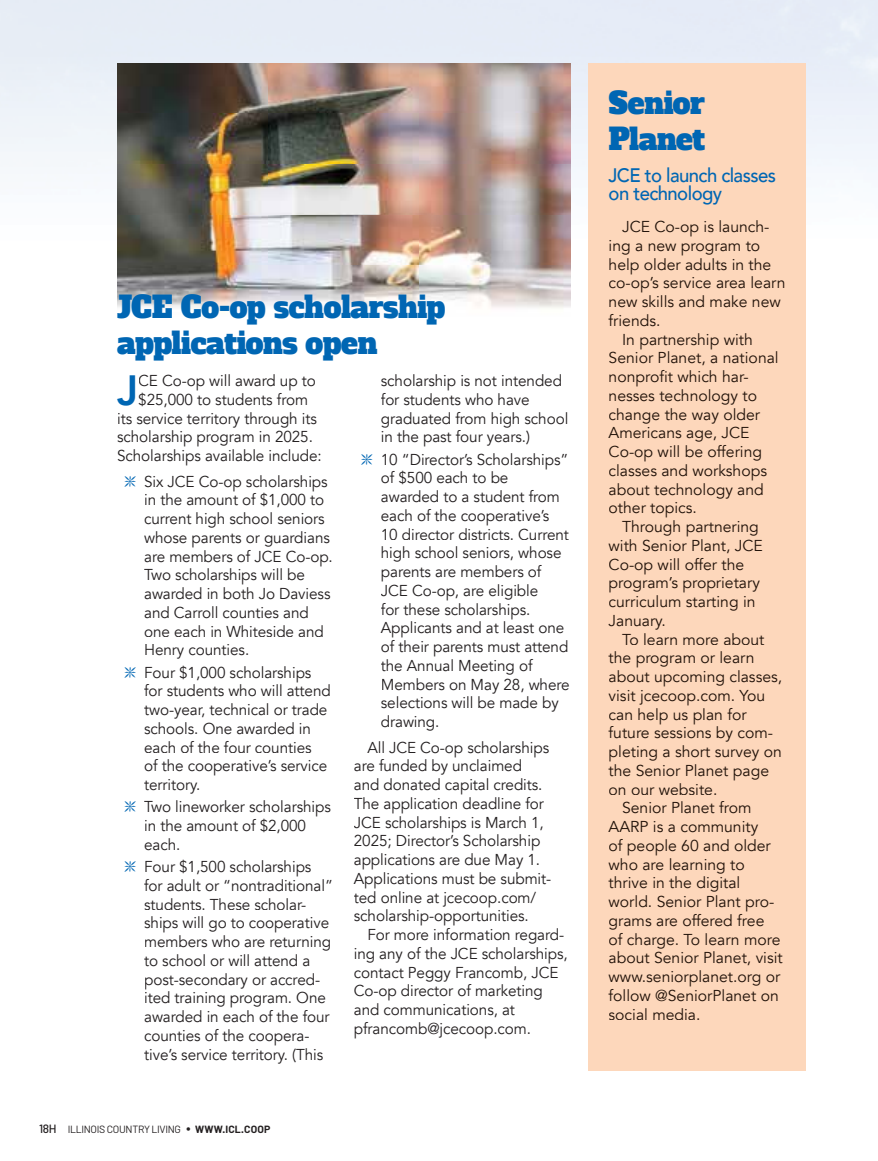
<style>
.page{position:relative;width:878px;height:1161px;background:#fff}
.page>*{position:absolute;margin:0;border:0;box-sizing:border-box;transform-origin:0 0}
.t1{font:800 42.3px "Avenir";color:#0066b3}
.t2{font:30px/36px "Alfa Slab One";letter-spacing:-.01em;color:#0066b3;scale:.95 1}
.t3{font:500 19.5px/18px "Avenir";letter-spacing:-.03em;color:#0066b3;scale:.95 1}
.t4{font:15.75px/18.8px "Avenir";letter-spacing:-.005em;color:#231f20}
.t5{font:15.75px "Avenir";color:#211209}
.t6{font:10.5px "Barlow";letter-spacing:-.03em;color:#231f20}
.s1{font-weight:500;font-size:12px}
.s2{font-size:15px}
.s3{font-weight:700}
</style>
<div class="page">
<img style="left:570px;top:105px;width:18px;height:202px">
<img style="left:117px;top:63px;width:453px;height:248px">
<div style="left:588px;top:63px;width:218px;height:1008px;background:#fdd7bb"></div>
<h2 class="t2" style="left:117px;top:289px;width:347px">JCE Co-op scholarship applications open</h2>
<h1 class="t1" style="left:117px;top:357px;width:23px">J</h1>
<p class="t4" style="left:138px;top:372px;width:179px">CE Co-op will award up to</p>
<p class="t4" style="left:381px;top:372px;width:189px">scholarship is not intended for students who have graduated from high school in the past four years.)</p>
<p class="t4" style="left:381px;top:450px;width:190px">10 “Director’s Scholarships” of $500 each to be awarded to a student from each of the cooperative’s<br>10 director districts. Current high school seniors, whose parents are members of<br>JCE Co-op, are eligible<br>for these scholarships.<br>Applicants and at least one of their parents must attend the Annual Meeting of<br>Members on May 28, where selections will be made by drawing.</p>
<p class="t4" style="left:354px;top:738px;width:199px;text-indent:14px">All JCE Co-op scholarships are funded by unclaimed and donated capital credits.<br>The application deadline for<br>JCE scholarships is March 1,<br>2025; Director’s Scholarship applications are due May 1.<br>Applications must be submit&shy;ted online at jcecoop.com/ scholarship-opportunities.</p>
<p class="t4" style="left:354px;top:926px;width:215px;text-indent:14px">For more information regard&shy;ing any of the JCE scholarships, contact Peggy Francomb, JCE<br>Co-op director of marketing and communications, at pfrancomb@jcecoop.com.</p>
<p class="t4" style="left:138px;top:390px;width:171px">$25,000 to students from</p>
<p class="t4" style="left:117px;top:409px;width:201px">its service territory through its</p>
<p class="t4" style="left:117px;top:428px;width:197px">scholarship program in 2025.</p>
<p class="t4" style="left:117px;top:447px;width:206px">Scholarships available include:</p>
<p class="t4" style="left:144px;top:472px;width:190px">Six JCE Co-op scholarships in the amount of $1,000 to current high school seniors whose parents or guardians are members of JCE Co-op.<br>Two scholarships will be awarded in both Jo Daviess and Carroll counties and one each in Whiteside and<br>Henry counties.</p>
<p class="t4" style="left:144px;top:663px;width:188px">Four $1,000 scholarships for students who will attend two-year, technical or trade schools. One awarded in each of the four counties<br>of the cooperative’s service territory.</p>
<p class="t4" style="left:144px;top:798px;width:188px">Two lineworker scholarships in the amount of $2,000 each.</p>
<p class="t4" style="left:144px;top:858px;width:190px">Four $1,500 scholarships for adult or “nontraditional” students. These scholar&shy;ships will go to cooperative members who are returning to school or will attend a post-secondary or accred&shy;ited training program. One awarded in each of the four counties of the coopera&shy;tive’s service territory. (This</p>
<p class="t6" style="left:39px;top:1123px;width:233px"><span class="s1">18H</span> ILLINOIS COUNTRY LIVING <span class="s2">•</span> <span class="s3">WWW.ICL.COOP</span></p>
<h2 class="t2" style="left:608px;top:86px;width:103px">Senior<br>Planet</h2>
<p class="t3" style="left:608px;top:165px;width:178px">JCE to launch classes on technology</p>
<p class="t5" style="left:622px;top:217px;width:149px">JCE Co-op is launch-</p>
<p class="t5" style="left:608px;top:236px;width:153px">ing a new program to</p>
<p class="t5" style="left:608px;top:255px;width:164px">help older adults in the</p>
<p class="t5" style="left:608px;top:274px;width:178px">co-op’s service area learn</p>
<p class="t5" style="left:608px;top:292px;width:174px">new skills and make new</p>
<p class="t5" style="left:608px;top:311px;width:53px">friends.</p>
<p class="t5" style="left:622px;top:330px;width:132px">In partnership with</p>
<p class="t5" style="left:608px;top:349px;width:172px">Senior Planet, a national</p>
<p class="t5" style="left:608px;top:367px;width:142px">nonprofit which har-</p>
<p class="t5" style="left:608px;top:386px;width:150px">nesses technology to</p>
<p class="t5" style="left:608px;top:405px;width:153px">change the way older</p>
<p class="t5" style="left:608px;top:424px;width:142px">Americans age, JCE</p>
<p class="t5" style="left:608px;top:442px;width:155px">Co-op will be offering</p>
<p class="t5" style="left:608px;top:461px;width:160px">classes and workshops</p>
<p class="t5" style="left:608px;top:480px;width:157px">about technology and</p>
<p class="t5" style="left:608px;top:499px;width:90px">other topics.</p>
<p class="t5" style="left:622px;top:517px;width:138px">Through partnering</p>
<p class="t5" style="left:608px;top:536px;width:156px">with Senior Plant, JCE</p>
<p class="t5" style="left:608px;top:555px;width:137px">Co-op will offer the</p>
<p class="t5" style="left:608px;top:574px;width:153px">program’s proprietary</p>
<p class="t5" style="left:608px;top:592px;width:148px">curriculum starting in</p>
<p class="t5" style="left:608px;top:611px;width:59px">January.</p>
<p class="t5" style="left:622px;top:630px;width:144px">To learn more about</p>
<p class="t5" style="left:608px;top:649px;width:147px">the program or learn</p>
<p class="t5" style="left:608px;top:667px;width:175px">about upcoming classes,</p>
<p class="t5" style="left:608px;top:686px;width:158px">visit jcecoop.com. You</p>
<p class="t5" style="left:608px;top:705px;width:139px">can help us plan for</p>
<p class="t5" style="left:608px;top:724px;width:166px">future sessions by com-</p>
<p class="t5" style="left:608px;top:742px;width:175px">pleting a short survey on</p>
<p class="t5" style="left:608px;top:761px;width:162px">the Senior Planet page</p>
<p class="t5" style="left:608px;top:780px;width:110px">on our website.</p>
<p class="t5" style="left:622px;top:799px;width:131px">Senior Planet from</p>
<p class="t5" style="left:608px;top:817px;width:151px">AARP is a community</p>
<p class="t5" style="left:608px;top:836px;width:164px">of people 60 and older</p>
<p class="t5" style="left:608px;top:855px;width:138px">who are learning to</p>
<p class="t5" style="left:608px;top:874px;width:133px">thrive in the digital</p>
<p class="t5" style="left:608px;top:892px;width:167px">world. Senior Plant pro-</p>
<p class="t5" style="left:608px;top:911px;width:157px">grams are offered free</p>
<p class="t5" style="left:608px;top:930px;width:173px">of charge. To learn more</p>
<p class="t5" style="left:608px;top:949px;width:176px">about Senior Planet, visit</p>
<p class="t5" style="left:608px;top:967px;width:173px">www.seniorplanet.org or</p>
<p class="t5" style="left:608px;top:986px;width:172px">follow @SeniorPlanet on</p>
<p class="t5" style="left:608px;top:1005px;width:93px">social media.</p>
</div>
